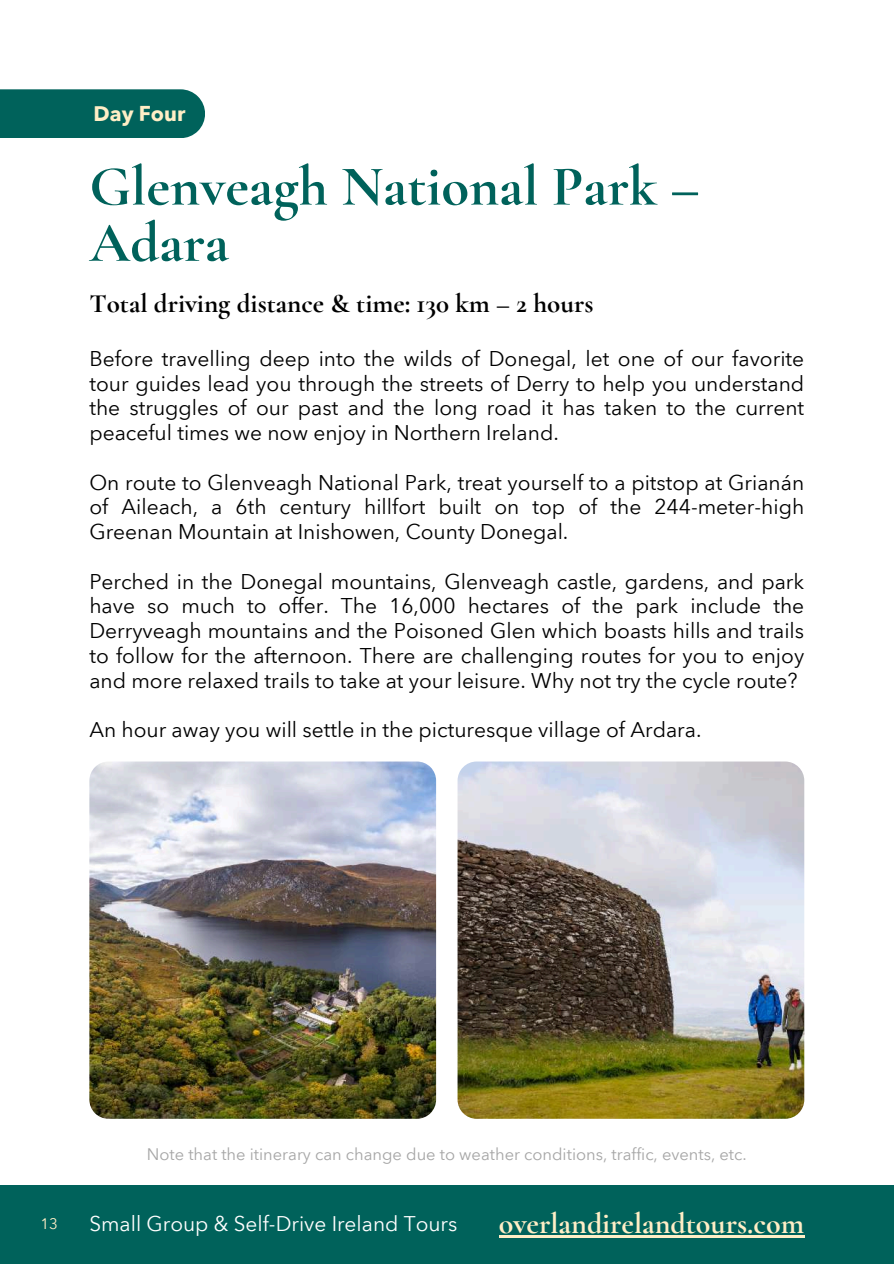
<style>
.page{position:relative;width:894px;height:1264px;background:#fff}
.page>*{position:absolute;margin:0;border:0;box-sizing:border-box;transform-origin:0 0}
.t1{font:700 57px/56.2px "Cormorant Garamond";color:#00625b}
.t2{font:700 30px "Cormorant Garamond";color:#ffeec6}
.t3{font:700 27px "Cormorant Garamond";color:#000}
.t4{font:21px/24.8px "Avenir Next Arabic";color:#000;text-align:justify}
.t5{font:700 21px "Avenir Next Arabic";color:#ffeec6}
.t6{font:20.85px "Avenir Next Arabic";color:#fff}
.t7{font:16.5px "Avenir Next Arabic";color:#a6a6a6}
.t8{font:15px "Avenir Next Arabic";color:#ffeec6}
</style>
<div class="page">
<div style="left:0;top:1184px;width:893px;height:79px;background:#00625b"></div>
<div style="left:0;top:89px;width:205px;height:49px;background:#00625b"></div>
<img style="left:457px;top:761px;width:347px;height:357px;border-radius:19px">
<img style="left:89px;top:761px;width:347px;height:357px">
<hr style="left:498px;top:1235px;width:306px;height:2px;background:#ffeec6">
<p class="t5" style="left:94px;top:101px;width:93px">Day Four</p>
<h1 class="t1" style="left:89px;top:158px;width:611px">Glenveagh National Park –<br>Adara</h1>
<p class="t3" style="left:89px;top:287px;width:505px">Total driving distance &amp; time: 130 km – 2 hours</p>
<p class="t4" style="left:89px;top:346px;width:716px">Before travelling deep into the wilds of Donegal, let one of our favorite tour guides lead you through the streets of Derry to help you understand the struggles of our past and the long road it has taken to the current peaceful times we now enjoy in Northern Ireland.</p>
<p class="t4" style="left:89px;top:470px;width:716px">On route to Glenveagh National Park, treat yourself to a pitstop at Grianán of Aileach, a 6th century hillfort built on top of the 244-meter-high Greenan Mountain at Inishowen, County Donegal.</p>
<p class="t4" style="left:89px;top:569px;width:716px">Perched in the Donegal mountains, Glenveagh castle, gardens, and park have so much to offer. The 16,000 hectares of the park include the Derryveagh mountains and the Poisoned Glen which boasts hills and trails to follow for the afternoon. There are challenging routes for you to enjoy and more relaxed trails to take at your leisure. Why not try the cycle route?</p>
<p class="t4" style="left:89px;top:717px;width:613px">An hour away you will settle in the picturesque village of Ardara.</p>
<p class="t7" style="left:147px;top:1144px;width:601px">Note that the itinerary can change due to weather conditions, traffic, events, etc.</p>
<p class="t8" style="left:40px;top:1214px;width:19px">13</p>
<p class="t6" style="left:89px;top:1211px;width:369px">Small Group &amp; Self-Drive Ireland Tours</p>
<h2 class="t2" style="left:498px;top:1205px;width:307px">overlandirelandtours.com</h2>
</div>
